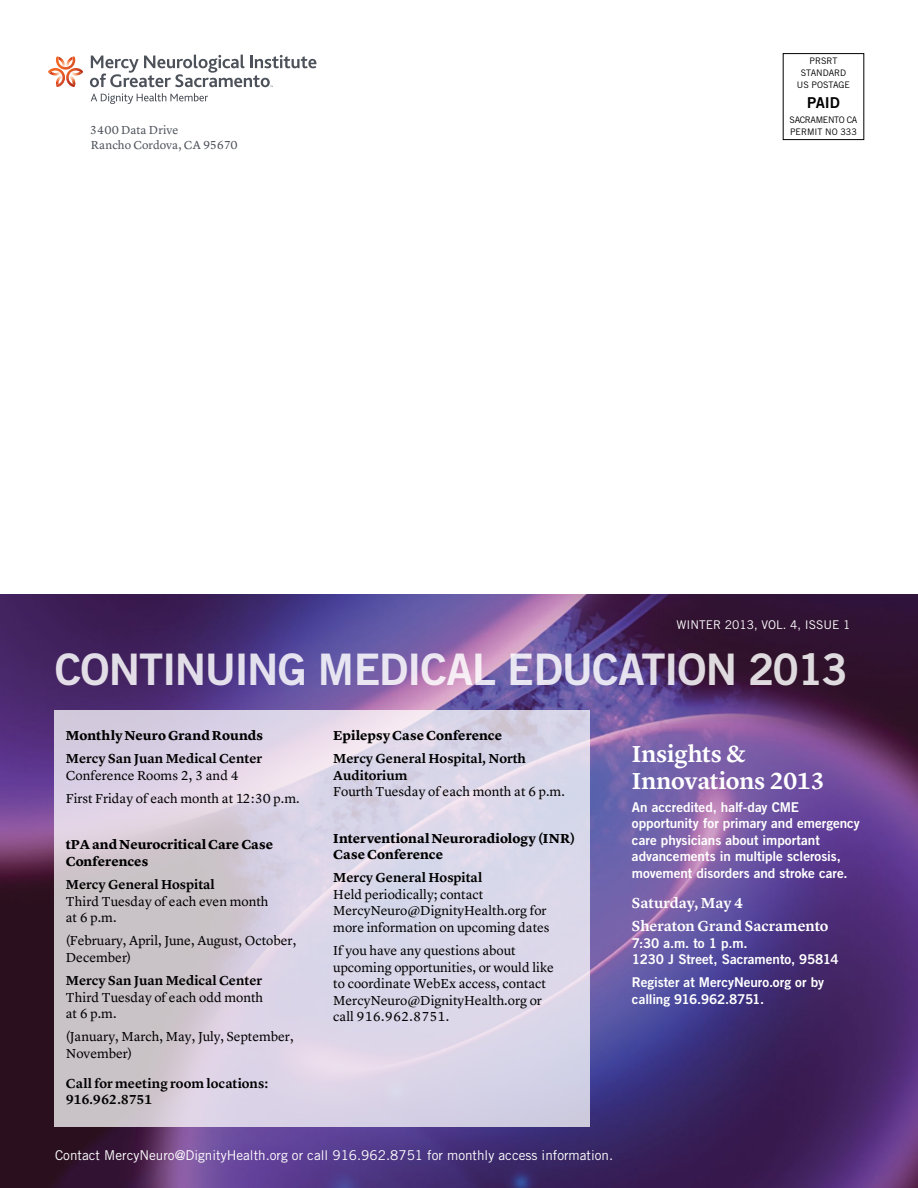
<style>
.page{position:relative;width:918px;height:1188px;background:#fff}
.page>*{position:absolute;margin:0;border:0;box-sizing:border-box;transform-origin:0 0}
.t1{font:43.5px "Trade Gothic LT Std Bd 2";letter-spacing:-.025em;color:#fff}
.t2{font:600 24px/27px "Lyon Text";letter-spacing:-.015em;color:#fff}
.t3{font:600 15px/23.2px "Lyon Text";letter-spacing:-.005em;color:#fff}
.t4{font:15px "Trade Gothic LT Std Bd 2";color:#000}
.t5{font:13.5px/16.5px "Lyon Text";color:#000}
.t6{font:13.5px/16.5px "Trade Gothic LT Std Bd 2";letter-spacing:-.005em;color:#fff}
.t7{font:600 13.5px/16.5px "Lyon Text";color:#000}
.t8{font:700 13.5px/16.5px "Lyon Text";color:#000}
.t9{font:13.5px "Trade Gothic LT Std";color:#fff}
.t10{font:12px/15px "Lyon Text";color:#4d525a}
.t11{font:12px "Trade Gothic LT Std";color:#fff}
.t12{font:9px/12px "Trade Gothic LT Std";letter-spacing:-.04em;color:#000}
.t13{font:9px/12px "Trade Gothic LT Std";color:#000;text-align:center}
</style>
<div class="page">
<img style="left:0;top:594px;width:918px;height:594px">
<svg style="left:54px;top:710px;width:536px;height:417px;background:#d7d1e0"></svg>
<div style="left:783px;top:53px;width:81px;height:87px;border:1px solid #000"></div>
<svg style="left:90px;top:55px;width:226px;height:32px"></svg>
<svg style="left:91px;top:93px;width:117px;height:11px"></svg>
<svg style="left:48px;top:56px;width:35px;height:31px"></svg>
<p class="t10" style="left:90px;top:122px;width:149px">3400 Data Drive<br>Rancho Cordova, CA 95670</p>
<p class="t13" style="left:797px;top:55px;width:55px">PRSRT<br>STANDARD<br>US POSTAGE</p>
<p class="t4" style="left:807px;top:93px;width:34px">PAID</p>
<p class="t12" style="left:790px;top:114px;width:69px">SACRAMENTO CA<br>PERMIT NO 333</p>
<p class="t11" style="left:677px;top:617px;width:9px">winter</p>
<p class="t11" style="left:725px;top:617px;width:93px">2013, Vol. 4, Issue</p>
<p class="t11" style="left:843px;top:617px;width:9px">1</p>
<h1 class="t1" style="left:54px;top:642px;width:796px">CONTINUING MEDICAL EDUCATION 2013</h1>
<p class="t8" style="left:66px;top:726px;width:199px">Monthly Neuro Grand Rounds</p>
<p class="t7" style="left:66px;top:749px;width:198px">Mercy San Juan Medical Center</p>
<p class="t5" style="left:66px;top:762px;width:235px;line-height:23.2px">Conference Rooms 2, 3 and 4<br>First Friday of each month at 12:30 p.m.</p>
<p class="t8" style="left:66px;top:836px;width:209px">tPA and Neurocritical Care Case<br>Conferences</p>
<p class="t7" style="left:66px;top:875px;width:150px">Mercy General Hospital</p>
<p class="t5" style="left:66px;top:892px;width:204px">Third Tuesday of each even month at 6 p.m.</p>
<p class="t5" style="left:66px;top:932px;width:232px">(February, April, June, August, October,<br>December)</p>
<p class="t7" style="left:66px;top:971px;width:198px">Mercy San Juan Medical Center</p>
<p class="t5" style="left:66px;top:988px;width:199px">Third Tuesday of each odd month at 6 p.m.</p>
<p class="t5" style="left:66px;top:1028px;width:229px">(January, March, May, July, September,<br>November)</p>
<p class="t7" style="left:66px;top:1074px;width:204px">Call for meeting room locations:<br>916.962.8751</p>
<p class="t8" style="left:333px;top:726px;width:170px">Epilepsy Case Conference</p>
<p class="t7" style="left:333px;top:749px;width:194px">Mercy General Hospital, North<br>Auditorium</p>
<p class="t5" style="left:333px;top:782px;width:233px">Fourth Tuesday of each month at 6 p.m.</p>
<p class="t8" style="left:333px;top:829px;width:243px">Interventional Neuroradiology (INR)<br>Case Conference</p>
<p class="t7" style="left:333px;top:869px;width:150px">Mercy General Hospital</p>
<p class="t5" style="left:333px;top:885px;width:218px">Held periodically; contact<br>MercyNeuro@DignityHealth.org for more information on upcoming dates</p>
<p class="t5" style="left:333px;top:941px;width:222px">If you have any questions about upcoming opportunities, or would like to coordinate WebEx access, contact<br>MercyNeuro@DignityHealth.org or call 916.962.8751.</p>
<p class="t9" style="left:55px;top:1147px;width:560px">Contact MercyNeuro@DignityHealth.org or call 916.962.8751 for monthly access information.</p>
<h2 class="t2" style="left:632px;top:738px;width:194px">Insights &amp;<br>Innovations 2013</h2>
<p class="t6" style="left:632px;top:799px;width:229px">An accredited, half-day CME opportunity for primary and emergency care physicians about important advancements in multiple sclerosis, movement disorders and stroke care.</p>
<p class="t3" style="left:632px;top:890px;width:198px">Saturday, May 4<br>Sheraton Grand Sacramento</p>
<p class="t6" style="left:632px;top:934px;width:208px">7:30 a.m. to 1 p.m.<br>1230 J Street, Sacramento, 95814</p>
<p class="t6" style="left:632px;top:974px;width:194px">Register at MercyNeuro.org or by calling 916.962.8751.</p>
</div>
